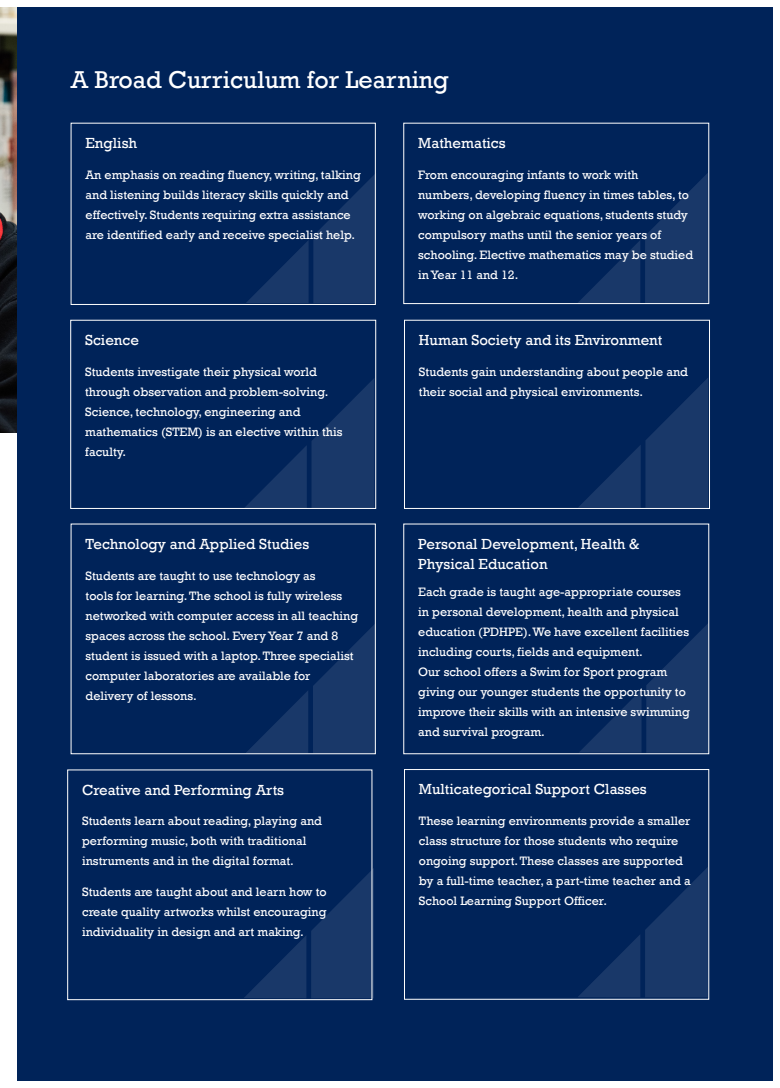
<style>
.page{position:relative;width:780px;height:1088px;background:#fff}
.page>*{position:absolute;margin:0;border:0;box-sizing:border-box;transform-origin:0 0}
.Heading_white_no_lin{font:25px "Rockwell";color:#fff}
.Subheading_white_12p{font:15px/20px "Rockwell";color:#fff}
.Text_black{font:12.5px/20px "Rockwell";color:#fff}
.Text_white{font:12.5px/20px "Rockwell";color:#fff}
.Subheading_white_12p-2{font:12.5px/20px "Rockwell";color:#fff}
</style>
<div class="page">
<img style="left:0;top:7px;width:18px;height:426px">
<div style="left:18px;top:7px;width:754px;height:1074px;background:#002359"></div>
<svg style="left:244px;top:868px;width:130px;height:130px"></svg>
<svg style="left:578px;top:868px;width:129px;height:129px"></svg>
<svg style="left:580px;top:625px;width:127px;height:127px"></svg>
<svg style="left:579px;top:174px;width:128px;height:128px"></svg>
<svg style="left:246px;top:173px;width:130px;height:130px"></svg>
<svg style="left:247px;top:623px;width:129px;height:130px"></svg>
<div style="left:71px;top:123px;width:304px;height:182px;border:1px solid #fff"></div>
<div style="left:403px;top:123px;width:306px;height:181px;border:1px solid #fff"></div>
<div style="left:70px;top:320px;width:306px;height:189px;border:1px solid #fff"></div>
<svg style="left:244px;top:379px;width:130px;height:129px"></svg>
<svg style="left:579px;top:379px;width:128px;height:128px"></svg>
<div style="left:404px;top:320px;width:305px;height:189px;border:1px solid #fff"></div>
<div style="left:67px;top:769px;width:305px;height:231px;border:1px solid #fff"></div>
<div style="left:404px;top:769px;width:305px;height:230px;border:1px solid #fff"></div>
<p class="Heading_white_no_lin" style="left:71px;top:65px;width:379px">A Broad Curriculum for Learning</p>
<p class="Subheading_white_12p" style="left:86px;top:133px;width:53px">English</p>
<p class="Text_white" style="left:86px;top:165px;width:277px">An emphasis on reading fluency, writing, talking and listening builds literacy skills quickly and effectively. Students requiring extra assistance are identified early and receive specialist help.</p>
<p class="Subheading_white_12p" style="left:85px;top:330px;width:55px">Science</p>
<p class="Text_black" style="left:85px;top:362px;width:259px">Students investigate their physical world through observation and problem-solving.<br>Science, technology, engineering and mathematics (STEM) is an elective within this faculty.</p>
<p class="Subheading_white_12p" style="left:86px;top:534px;width:225px">Technology and Applied Studies</p>
<p class="Text_black" style="left:86px;top:565px;width:274px">Students are taught to use technology as<br>tools for learning. The school is fully wireless networked with computer access in all teaching spaces across the school. Every Year 7 and 8 student is issued with a laptop. Three specialist computer laboratories are available for delivery of lessons.</p>
<p class="Subheading_white_12p" style="left:82px;top:780px;width:203px">Creative and Performing Arts</p>
<p class="Subheading_white_12p-2" style="left:82px;top:811px;width:241px">Students learn about reading, playing and performing music, both with traditional instruments and in the digital format.</p>
<p class="Subheading_white_12p-2" style="left:82px;top:882px;width:246px;text-align:justify">Students are taught about and learn how to create quality artworks whilst encouraging individuality in design and art making.</p>
<p class="Subheading_white_12p" style="left:418px;top:133px;width:89px">Mathematics</p>
<p class="Text_white" style="left:418px;top:165px;width:276px">From encouraging infants to work with numbers, developing fluency in times tables, to working on algebraic equations, students study compulsory maths until the senior years of schooling. Elective mathematics may be studied in Year 11 and 12.</p>
<p class="Subheading_white_12p" style="left:419px;top:330px;width:245px">Human Society and its Environment</p>
<p class="Text_black" style="left:419px;top:362px;width:270px">Students gain understanding about people and their social and physical environments.</p>
<p class="Subheading_white_12p" style="left:418px;top:534px;width:223px">Personal Development, Health &amp;<br>Physical Education</p>
<p class="Text_black" style="left:418px;top:582px;width:273px">Each grade is taught age-appropriate courses in personal development, health and physical education (PDHPE). We have excellent facilities including courts, fields and equipment.<br>Our school offers a Swim for Sport program giving our younger students the opportunity to improve their skills with an intensive swimming and survival program.</p>
<p class="Subheading_white_12p" style="left:419px;top:779px;width:229px">Multicategorical Support Classes</p>
<p class="Text_black" style="left:419px;top:811px;width:273px">These learning environments provide a smaller class structure for those students who require ongoing support. These classes are supported by a full-time teacher, a part-time teacher and a School Learning Support Officer.</p>
</div>
